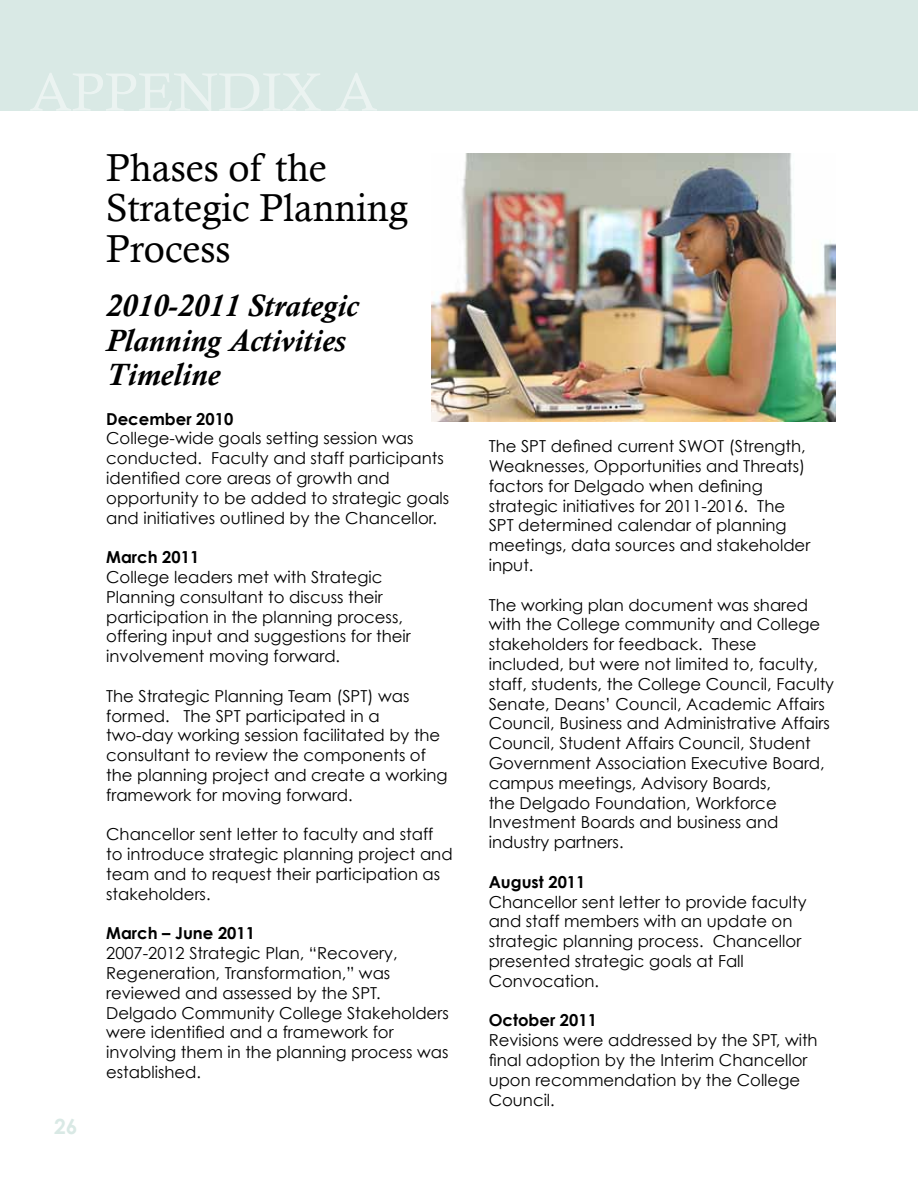
<style>
.page{position:relative;width:918px;height:1188px;background:#fff}
.page>*{position:absolute;margin:0;border:0;box-sizing:border-box;transform-origin:0 0}
.t1{font:39px/40.5px "Calisto";color:#000}
.t2{font:italic 700 31.5px/34.5px "Calisto";color:#000}
.t3{font:700 21px "Century Gothic";color:#d9e9e5}
.t4{font:16.5px/19.8px "Century Gothic";color:#000}
.t5{font:700 16.5px "Century Gothic";color:#000}
</style>
<div class="page">
<div style="left:0;top:0;width:918px;height:111px;background:#d9e9e5"></div>
<img style="left:432px;top:153px;width:403px;height:268px">
<p class="t3" style="left:54px;top:1113px;width:25px">26</p>
<h1 class="t1" style="left:106px;top:147px;width:303px">Phases of the<br>Strategic Planning<br>Process</h1>
<h2 class="t2" style="left:106px;top:288px;width:253px">2010-2011 Strategic<br>Planning Activities<br>Timeline</h2>
<p class="t5" style="left:106px;top:408px;width:129px">December 2010</p>
<p class="t4" style="left:106px;top:428px;width:345px">College-wide goals setting session was conducted. Faculty and staff participants identified core areas of growth and opportunity to be added to strategic goals and initiatives outlined by the Chancellor.</p>
<p class="t5" style="left:106px;top:547px;width:95px">March 2011</p>
<p class="t4" style="left:106px;top:567px;width:306px">College leaders met with Strategic Planning consultant to discuss their participation in the planning process, offering input and suggestions for their involvement moving forward.</p>
<p class="t4" style="left:106px;top:686px;width:343px">The Strategic Planning Team (SPT) was formed. The SPT participated in a two-day working session facilitated by the consultant to review the components of the planning project and create a working framework for moving forward.</p>
<p class="t4" style="left:106px;top:824px;width:348px">Chancellor sent letter to faculty and staff to introduce strategic planning project and team and to request their participation as stakeholders.</p>
<p class="t5" style="left:106px;top:923px;width:150px">March – June 2011</p>
<p class="t4" style="left:106px;top:943px;width:344px">2007-2012 Strategic Plan, “Recovery, Regeneration, Transformation,” was reviewed and assessed by the SPT.<br>Delgado Community College Stakeholders were identified and a framework for involving them in the planning process was established.</p>
<p class="t4" style="left:489px;top:436px;width:323px">The SPT defined current SWOT (Strength, Weaknesses, Opportunities and Threats) factors for Delgado when defining strategic initiatives for 2011-2016. The SPT determined calendar of planning meetings, data sources and stakeholder input.</p>
<p class="t4" style="left:489px;top:595px;width:347px">The working plan document was shared with the College community and College stakeholders for feedback. These included, but were not limited to, faculty, staff, students, the College Council, Faculty Senate, Deans’ Council, Academic Affairs Council, Business and Administrative Affairs Council, Student Affairs Council, Student Government Association Executive Board, campus meetings, Advisory Boards,<br>the Delgado Foundation, Workforce Investment Boards and business and industry partners.</p>
<p class="t5" style="left:489px;top:871px;width:98px">August 2011</p>
<p class="t4" style="left:489px;top:892px;width:319px">Chancellor sent letter to provide faculty and staff members with an update on strategic planning process. Chancellor presented strategic goals at Fall Convocation.</p>
<p class="t5" style="left:489px;top:1010px;width:110px">October 2011</p>
<p class="t4" style="left:489px;top:1030px;width:331px">Revisions were addressed by the SPT, with final adoption by the Interim Chancellor upon recommendation by the College<br>Council.</p>
</div>
